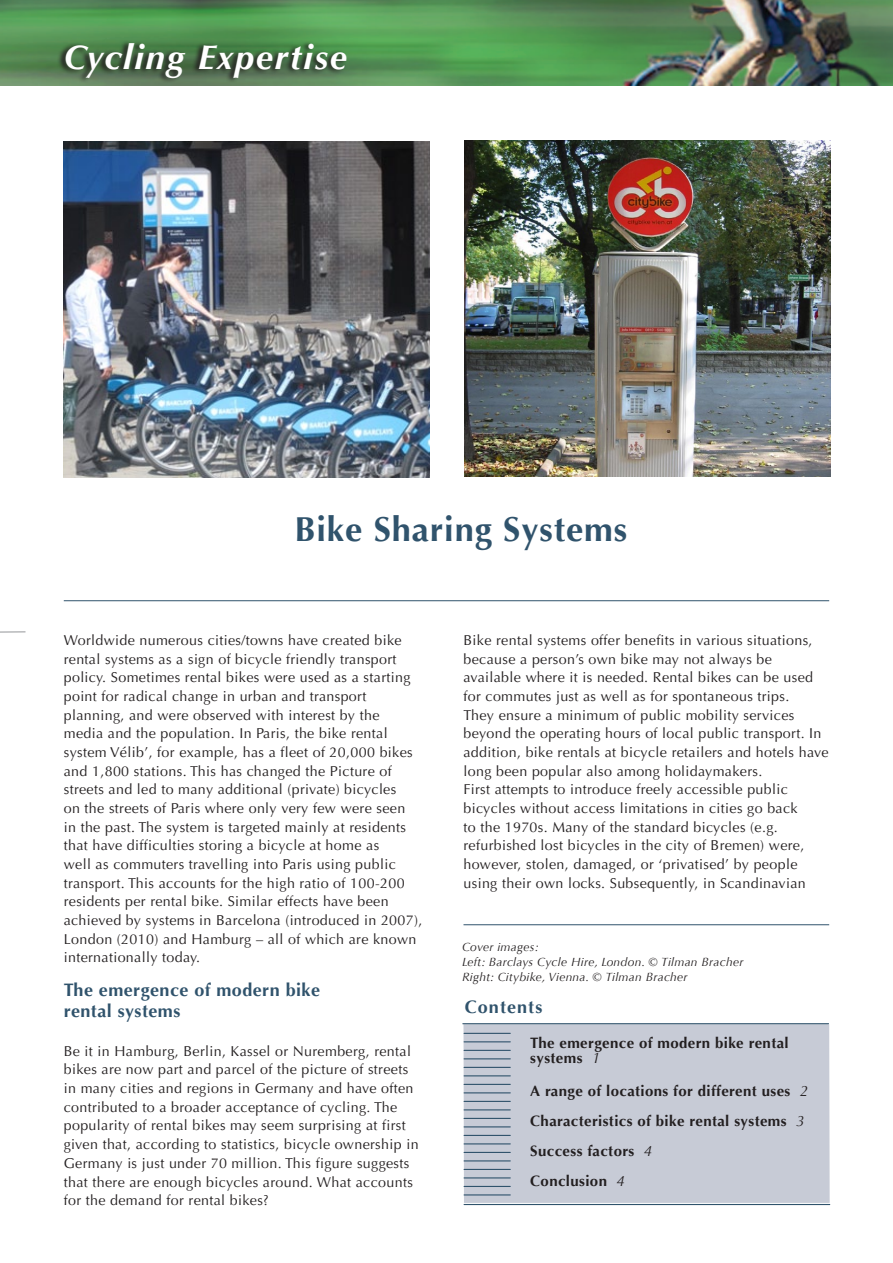
<style>
.page{position:relative;width:893px;height:1263px;background:#fff}
.page>*{position:absolute;margin:0;border:0;box-sizing:border-box;transform-origin:0 0}
.t1{font:700 34.5px "Optima LT";letter-spacing:.025em;color:#30536c}
.t2{font:italic 700 34.5px "Optima LT";letter-spacing:.05em;color:#fff}
.t3{font:700 18px/21px "Optima LT";letter-spacing:.025em;color:#30536c}
.t4{font:700 18px "Optima LT";letter-spacing:.06em;color:#30536c}
.t5{font:700 15px/30px "Optima LT";letter-spacing:.025em;color:#231f20}
.t6{font:14.25px/18.6px "Optima LT";letter-spacing:.025em;color:#231f20}
.t7{font:italic 12px/15px "Optima LT";letter-spacing:.025em;color:#231f20}
.s1{font-weight:400;font-style:italic}
</style>
<div class="page">
<img style="left:0;top:0;width:893px;height:85px">
<svg style="left:0;top:631px;width:26px;height:1px"></svg>
<div style="left:57px;top:40px;width:290px;height:44px;background:#231f20;opacity:.93"></div>
<hr style="left:64px;top:600px;width:765px;height:1px;background:#30536c">
<div style="left:463px;top:1024px;width:367px;height:179px;background:#c7cbd6"></div>
<hr style="left:463px;top:1023px;width:365px;height:1px;background:#30536c">
<hr style="left:464px;top:1092px;width:46px;height:1px;background:#30536c">
<hr style="left:464px;top:1101px;width:46px;height:1px;background:#30536c">
<hr style="left:464px;top:1109px;width:46px;height:1px;background:#30536c">
<hr style="left:464px;top:1118px;width:46px;height:1px;background:#30536c">
<hr style="left:464px;top:1126px;width:46px;height:1px;background:#30536c">
<hr style="left:464px;top:1135px;width:46px;height:1px;background:#30536c">
<hr style="left:464px;top:1143px;width:46px;height:1px;background:#30536c">
<hr style="left:464px;top:1152px;width:46px;height:1px;background:#30536c">
<hr style="left:464px;top:1160px;width:46px;height:1px;background:#30536c">
<hr style="left:464px;top:1169px;width:46px;height:1px;background:#30536c">
<hr style="left:464px;top:1177px;width:46px;height:1px;background:#30536c">
<hr style="left:464px;top:1186px;width:46px;height:1px;background:#30536c">
<hr style="left:464px;top:1194px;width:46px;height:1px;background:#30536c">
<hr style="left:464px;top:1204px;width:366px;height:1px;background:#30536c">
<hr style="left:464px;top:1084px;width:46px;height:1px;background:#30536c">
<hr style="left:464px;top:1033px;width:46px;height:1px;background:#30536c">
<hr style="left:464px;top:1041px;width:46px;height:1px;background:#30536c">
<hr style="left:464px;top:1050px;width:46px;height:1px;background:#30536c">
<hr style="left:464px;top:1058px;width:46px;height:1px;background:#30536c">
<hr style="left:464px;top:1067px;width:46px;height:1px;background:#30536c">
<hr style="left:464px;top:1075px;width:46px;height:1px;background:#30536c">
<img style="left:64px;top:141px;width:365px;height:336px">
<img style="left:465px;top:141px;width:365px;height:336px">
<hr style="left:463px;top:924px;width:366px;height:1px;background:#30536c">
<h1 class="t2" style="left:64px;top:36px;width:285px">Cycling Expertise</h1>
<h1 class="t1" style="left:295px;top:509px;width:334px">Bike Sharing Systems</h1>
<p class="t6" style="left:64px;top:631px;width:360px">Worldwide numerous cities/towns have created bike rental systems as a sign of bicycle friendly transport policy. Sometimes rental bikes were used as a starting point for radical change in urban and transport planning, and were observed with interest by the media and the population. In Paris, the bike rental system Vélib’, for example, has a fleet of 20,000 bikes and 1,800 stations. This has changed the Picture of streets and led to many additional (private) bicycles<br>on the streets of Paris where only very few were seen<br>in the past. The system is targeted mainly at residents that have difficulties storing a bicycle at home as<br>well as commuters travelling into Paris using public transport. This accounts for the high ratio of 100-200 residents per rental bike. Similar effects have been achieved by systems in Barcelona (introduced in 2007), London (2010) and Hamburg – all of which are known internationally today.</p>
<p class="t3" style="left:64px;top:980px;width:258px">The emergence of modern bike rental systems</p>
<p class="t6" style="left:64px;top:1042px;width:356px">Be it in Hamburg, Berlin, Kassel or Nuremberg, rental bikes are now part and parcel of the picture of streets in many cities and regions in Germany and have often contributed to a broader acceptance of cycling. The popularity of rental bikes may seem surprising at first given that, according to statistics, bicycle ownership in Germany is just under 70 million. This figure suggests that there are enough bicycles around. What accounts for the demand for rental bikes?</p>
<p class="t6" style="left:463px;top:631px;width:367px">Bike rental systems offer benefits in various situations, because a person’s own bike may not always be available where it is needed. Rental bikes can be used for commutes just as well as for spontaneous trips.<br>They ensure a minimum of public mobility services beyond the operating hours of local public transport. In addition, bike rentals at bicycle retailers and hotels have long been popular also among holidaymakers.<br>First attempts to introduce freely accessible public bicycles without access limitations in cities go back<br>to the 1970s. Many of the standard bicycles (e.g. refurbished lost bicycles in the city of Bremen) were, however, stolen, damaged, or ‘privatised’ by people using their own locks. Subsequently, in Scandinavian</p>
<p class="t7" style="left:462px;top:939px;width:283px">Cover images:<br>Left: Barclays Cycle Hire, London. © Tilman Bracher<br>Right: Citybike, Vienna. © Tilman Bracher</p>
<p class="t4" style="left:465px;top:997px;width:79px">Contents</p>
<p class="t5" style="left:530px;top:1036px;width:260px;line-height:15px">The emergence of modern bike rental systems <span class="s1">1</span></p>
<p class="t5" style="left:530px;top:1076px;width:279px">A range of locations for different uses <span class="s1">2<br></span>Characteristics of bike rental systems <span class="s1">3<br></span>Success factors <span class="s1">4<br></span>Conclusion <span class="s1">4</span></p>
</div>
